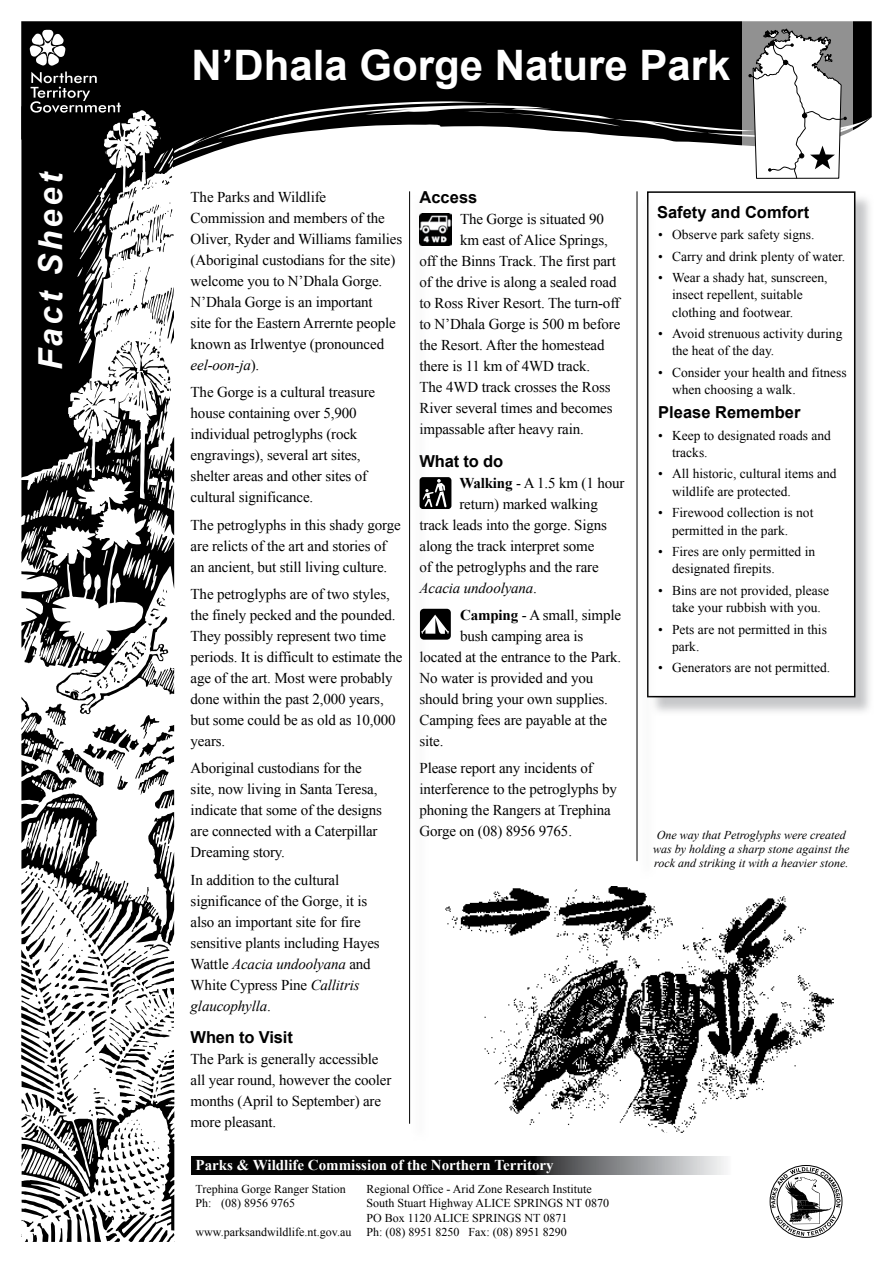
<style>
.page{position:relative;width:893px;height:1263px;background:#fff}
.page>*{position:absolute;margin:0;border:0;box-sizing:border-box;transform-origin:0 0}
.t1{font:700 42px "Arial";color:#fff}
.t2{font:italic 700 33px "Arial";letter-spacing:.1em;color:#fff}
.t3{font:700 16.5px "Arial";color:#000}
.t4{font:15px/21px "Times New Roman";letter-spacing:-.01em;color:#000}
.t5{font:700 15px "Times New Roman";color:#fff}
.t6{font:italic 15px "Times New Roman";letter-spacing:-.01em;color:#000}
.t7{font:13.5px/17.2px "Times New Roman";color:#000}
.t8{font:12px/14.4px "Times New Roman";color:#000}
.t9{font:italic 12px/14.4px "Times New Roman";color:#000;text-align:center}
.s1{font-style:italic}
.s2{font-weight:700}
.s3{font-style:normal}
</style>
<div class="page">
<div style="left:21px;top:21px;width:851px;height:85px;background:#000"></div>
<svg style="left:179px;top:102px;width:693px;height:102px"></svg>
<svg style="left:192px;top:100px;width:430px;height:45px"></svg>
<svg style="left:742px;top:21px;width:111px;height:170px"></svg>
<svg style="left:191px;top:1157px;width:627px;height:18px;background:#4c4d4d"></svg>
<svg style="left:656px;top:194px;width:216px;height:518px"></svg>
<div style="left:648px;top:192px;width:207px;height:505px;background:#fff"></div>
<div style="left:647px;top:191px;width:208px;height:506px;border:2px solid #000"></div>
<div style="left:411px;top:195px;width:18px;height:946px;background:#fcfcfc"></div>
<hr style="left:409px;top:191px;width:1px;height:933px;background:#000">
<svg style="left:639px;top:195px;width:17px;height:513px"></svg>
<hr style="left:637px;top:191px;width:1px;height:670px;background:#000">
<svg style="left:771px;top:1167px;width:69px;height:69px"></svg>
<svg style="left:21px;top:106px;width:153px;height:1136px"></svg>
<svg style="left:748px;top:28px;width:99px;height:151px"></svg>
<svg style="left:420px;top:477px;width:31px;height:32px"></svg>
<img style="left:445px;top:886px;width:388px;height:246px">
<div style="left:420px;top:609px;width:31px;height:31px;background:#000;border-radius:4px"></div>
<svg style="left:421px;top:615px;width:28px;height:19px"></svg>
<img style="left:420px;top:214px;width:32px;height:32px">
<svg style="left:30px;top:30px;width:35px;height:36px"></svg>
<svg style="left:30px;top:72px;width:149px;height:126px"></svg>
<h2 class="t2" style="left:29px;top:370px;width:200px;rotate:-90deg">Fact Sheet</h2>
<h1 class="t1" style="left:191px;top:38px;width:541px">N’Dhala Gorge Nature Park</h1>
<p class="t4" style="left:191px;top:186px;width:213px">The Parks and Wildlife<br>Commission and members of the<br>Oliver, Ryder and Williams families (Aboriginal custodians for the site) welcome you to N’Dhala Gorge.<br>N’Dhala Gorge is an important<br>site for the Eastern Arrernte people known as Irlwentye (pronounced <span class="s1">eel-oon-ja</span>).</p>
<p class="t4" style="left:191px;top:382px;width:186px">The Gorge is a cultural treasure house containing over 5,900 individual petroglyphs (rock engravings), several art sites, shelter areas and other sites of cultural significance.</p>
<p class="t4" style="left:191px;top:514px;width:212px">The petroglyphs in this shady gorge are relicts of the art and stories of an ancient, but still living culture.</p>
<p class="t4" style="left:191px;top:583px;width:213px">The petroglyphs are of two styles, the finely pecked and the pounded.<br>They possibly represent two time periods. It is difficult to estimate the age of the art. Most were probably done within the past 2,000 years, but some could be as old as 10,000 years.</p>
<p class="t4" style="left:191px;top:758px;width:193px">Aboriginal custodians for the site, now living in Santa Teresa, indicate that some of the designs are connected with a Caterpillar<br>Dreaming story.</p>
<p class="t4" style="left:191px;top:869px;width:191px">In addition to the cultural significance of the Gorge, it is also an important site for fire sensitive plants including Hayes<br>Wattle <span class="s1">Acacia undoolyana</span> and<br>White Cypress Pine <span class="s1">Callitris glaucophylla</span>.</p>
<p class="t3" style="left:191px;top:1026px;width:104px">When to Visit</p>
<p class="t4" style="left:191px;top:1048px;width:202px">The Park is generally accessible all year round, however the cooler months (April to September) are more pleasant.</p>
<p class="t3" style="left:420px;top:187px;width:59px">Access</p>
<p class="t4" style="left:460px;top:209px;width:145px">The Gorge is situated 90</p>
<p class="t4" style="left:460px;top:230px;width:149px">km east of Alice Springs,</p>
<p class="t4" style="left:420px;top:251px;width:198px">off the Binns Track. The first part</p>
<p class="t4" style="left:420px;top:272px;width:198px">of the drive is along a sealed road</p>
<p class="t4" style="left:420px;top:293px;width:202px">to Ross River Resort. The turn-off</p>
<p class="t4" style="left:420px;top:314px;width:202px">to N’Dhala Gorge is 500 m before</p>
<p class="t4" style="left:420px;top:335px;width:187px">the Resort. After the homestead</p>
<p class="t4" style="left:420px;top:356px;width:172px">there is 11 km of 4WD track.</p>
<p class="t4" style="left:420px;top:377px;width:193px">The 4WD track crosses the Ross</p>
<p class="t4" style="left:420px;top:398px;width:194px">River several times and becomes</p>
<p class="t4" style="left:420px;top:419px;width:166px">impassable after heavy rain.</p>
<p class="t3" style="left:420px;top:450px;width:85px">What to do</p>
<p class="t4" style="left:459px;top:472px;width:167px"><span class="s2">Walking</span> - A 1.5 km (1 hour</p>
<p class="t4" style="left:459px;top:493px;width:140px">return) marked walking</p>
<p class="t4" style="left:420px;top:514px;width:189px">track leads into the gorge. Signs</p>
<p class="t4" style="left:420px;top:535px;width:176px">along the track interpret some</p>
<p class="t4" style="left:420px;top:556px;width:181px">of the petroglyphs and the rare</p>
<p class="t6" style="left:420px;top:579px;width:119px">Acacia undoolyana<span class="s3">.</span></p>
<p class="t4" style="left:460px;top:605px;width:163px"><span class="s2">Camping</span> - A small, simple</p>
<p class="t4" style="left:460px;top:626px;width:125px">bush camping area is</p>
<p class="t4" style="left:420px;top:647px;width:203px">located at the entrance to the Park.</p>
<p class="t4" style="left:420px;top:668px;width:175px">No water is provided and you</p>
<p class="t4" style="left:420px;top:689px;width:190px">should bring your own supplies.</p>
<p class="t4" style="left:420px;top:710px;width:189px">Camping fees are payable at the</p>
<p class="t4" style="left:420px;top:731px;width:25px">site.</p>
<p class="t4" style="left:420px;top:758px;width:199px">Please report any incidents of interference to the petroglyphs by phoning the Rangers at Trephina<br>Gorge on (08) 8956 9765.</p>
<p class="t5" style="left:196px;top:1157px;width:360px">Parks &amp; Wildlife Commission of the Northern Territory</p>
<p class="t8" style="left:196px;top:1182px;width:152px">Trephina Gorge Ranger Station</p>
<p class="t8" style="left:367px;top:1182px;width:227px">Regional Office - Arid Zone Research Institute</p>
<p class="t8" style="left:196px;top:1196px;width:101px">Ph: (08) 8956 9765</p>
<p class="t8" style="left:367px;top:1196px;width:244px">South Stuart Highway ALICE SPRINGS NT 0870<br>PO Box 1120 ALICE SPRINGS NT 0871</p>
<p class="t8" style="left:196px;top:1225px;width:157px">www.parksandwildlife.nt.gov.au</p>
<p class="t8" style="left:367px;top:1225px;width:202px">Ph: (08) 8951 8250 Fax: (08) 8951 8290</p>
<p class="t3" style="left:657px;top:201px;width:154px">Safety and Comfort</p>
<p class="t7" style="left:658px;top:226px;width:158px">• Observe park safety signs.</p>
<p class="t7" style="left:658px;top:248px;width:188px">• Carry and drink plenty of water.</p>
<p class="t7" style="left:672px;top:269px;width:157px;text-indent:-14px">• Wear a shady hat, sunscreen, insect repellent, suitable clothing and footwear.</p>
<p class="t7" style="left:672px;top:325px;width:172px;text-indent:-14px">• Avoid strenuous activity during the heat of the day.</p>
<p class="t7" style="left:672px;top:364px;width:176px;text-indent:-14px">• Consider your health and fitness when choosing a walk.</p>
<p class="t3" style="left:658px;top:402px;width:144px">Please Remember</p>
<p class="t7" style="left:672px;top:427px;width:160px;text-indent:-14px">• Keep to designated roads and tracks.</p>
<p class="t7" style="left:672px;top:465px;width:166px;text-indent:-14px">• All historic, cultural items and wildlife are protected.</p>
<p class="t7" style="left:672px;top:504px;width:143px;text-indent:-14px">• Firewood collection is not permitted in the park.</p>
<p class="t7" style="left:672px;top:543px;width:145px;text-indent:-14px">• Fires are only permitted in designated firepits.</p>
<p class="t7" style="left:658px;top:582px;width:172px;text-align:center">• Bins are not provided, please take your rubbish with you.</p>
<p class="t7" style="left:672px;top:620px;width:156px;text-indent:-14px">• Pets are not permitted in this park.</p>
<p class="t7" style="left:658px;top:659px;width:173px">• Generators are not permitted.</p>
<p class="t9" style="left:653px;top:827px;width:198px">One way that Petroglyphs were created was by holding a sharp stone against the rock and striking it with a heavier stone.</p>
</div>
